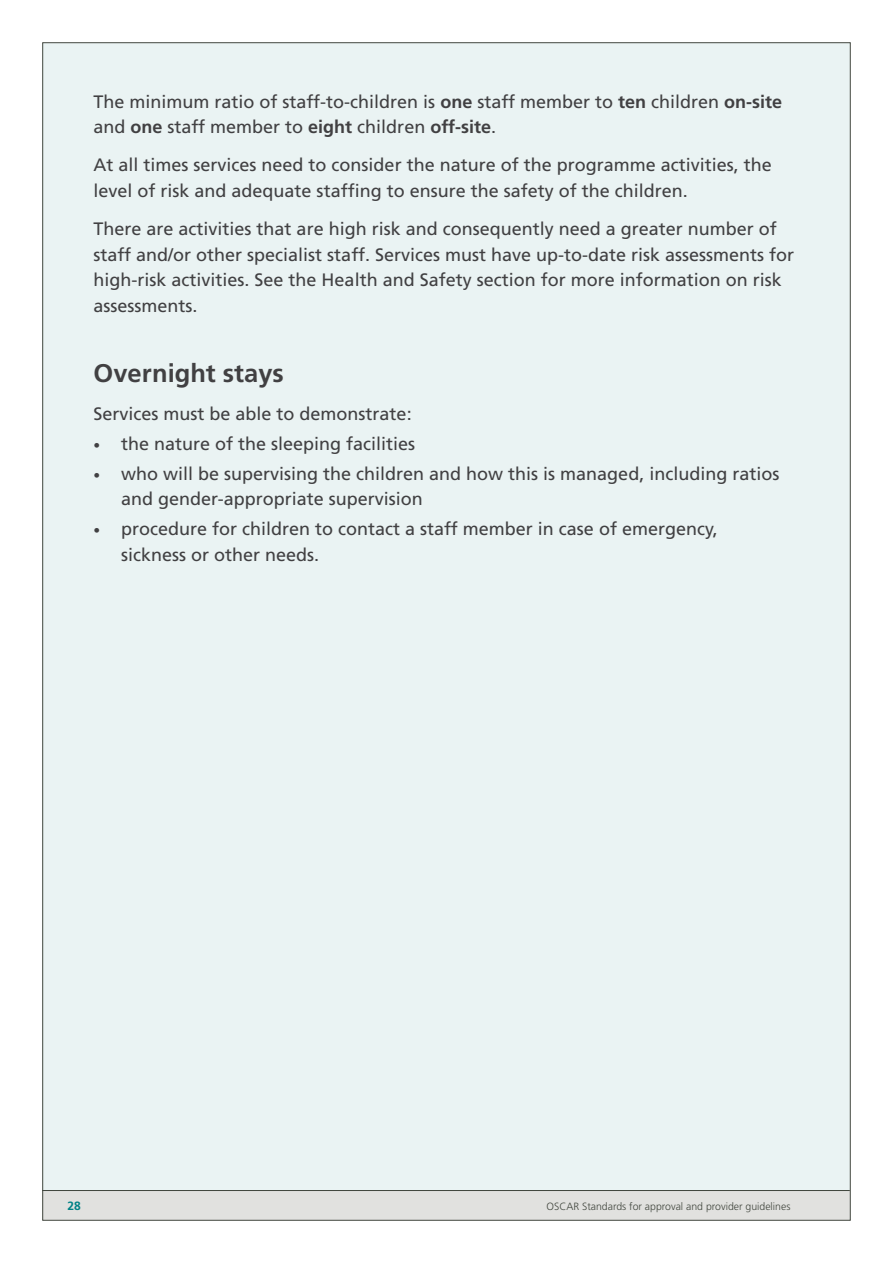
<style>
.page{position:relative;width:893px;height:1263px;background:#fff}
.page>*{position:absolute;margin:0;border:0;box-sizing:border-box;transform-origin:0 0}
.t1{font:700 25.5px "Frutiger";color:#414042}
.t2{font:18px/25.5px "Frutiger";color:#414042}
.t3{font:700 12px "Frutiger";color:#008286}
.t4{font:300 10.5px "Frutiger";color:#41463e}
.s1{font-weight:700}
.s2{font-size:13.5px}
</style>
<div class="page">
<div style="left:42px;top:43px;width:808px;height:1148px;background:#eaf3f3"></div>
<div style="left:42px;top:1191px;width:808px;height:29px;background:#e1e1df"></div>
<hr style="left:42px;top:1190px;width:808px;height:1px;background:#41463e">
<p class="t2" style="left:94px;top:88px;width:690px">The minimum ratio of staff-to-children is <span class="s1">one</span> staff member to <span class="s1">ten</span> children <span class="s1">on-site </span>and <span class="s1">one</span> staff member to <span class="s1">eight</span> children <span class="s1">off-site</span>.</p>
<p class="t2" style="left:94px;top:152px;width:680px">At all times services need to consider the nature of the programme activities, the level of risk and adequate staffing to ensure the safety of the children.</p>
<p class="t2" style="left:94px;top:216px;width:702px">There are activities that are high risk and consequently need a greater number of staff and/or other specialist staff. Services must have up-to-date risk assessments for high-risk activities. See the Health and Safety section for more information on risk assessments.</p>
<h1 class="t1" style="left:94px;top:358px;width:192px">Overnight stays</h1>
<p class="t2" style="left:94px;top:401px;width:320px">Services must be able to demonstrate:</p>
<p class="t2" style="left:94px;top:431px;width:323px"><span class="s2">•</span> the nature of the sleeping facilities</p>
<p class="t2" style="left:121px;top:461px;width:660px;text-indent:-28px"><span class="s2">•</span> who will be supervising the children and how this is managed, including ratios and gender-appropriate supervision</p>
<p class="t2" style="left:121px;top:516px;width:598px;text-indent:-28px"><span class="s2">•</span> procedure for children to contact a staff member in case of emergency, sickness or other needs.</p>
<p class="t3" style="left:67px;top:1199px;width:15px">28</p>
<p class="t4" style="left:546px;top:1200px;width:245px">OSCAR Standards for approval and provider guidelines</p>
</div>
